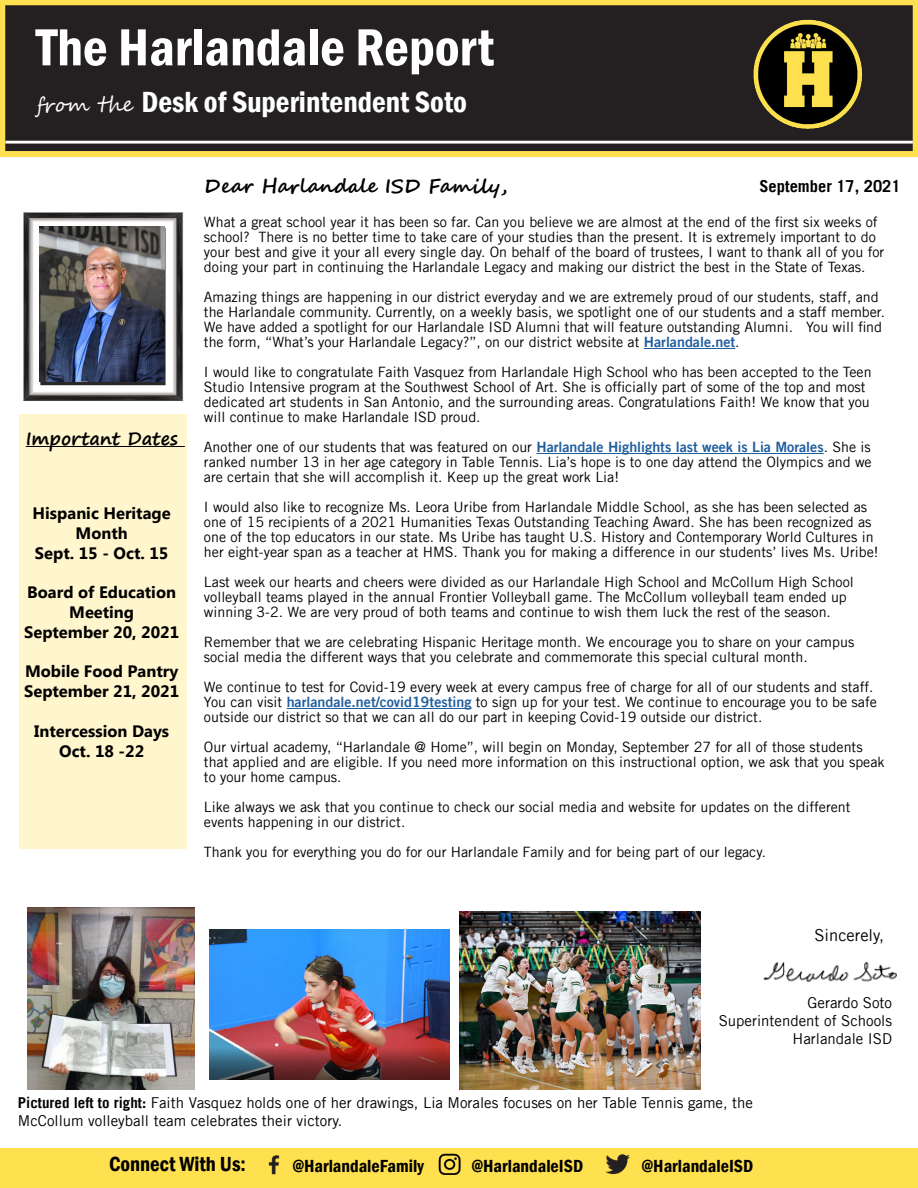
<style>
.page{position:relative;width:918px;height:1188px;background:#fff}
.page>*{position:absolute;margin:0;border:0;box-sizing:border-box;transform-origin:0 0}
.t1{font:600 condensed 54px "Franklin Gothic";color:#fff}
.t2{font:600 condensed 30px "Franklin Gothic";color:#fff}
.t3{font:600 condensed 21px "Franklin Gothic";color:#000}
.t4{font:700 19.5px "Segoe Script";color:#000}
.t5{font:600 condensed 18px "Franklin Gothic";color:#000}
.t6{font:700 18px "Segoe Print";color:#000}
.t7{font:700 16.5px/19.8px "Microsoft New Tai Lue";color:#000;text-align:center}
.t8{font:700 16.5px "Trade Gothic LT";color:#000}
.t9{font:16.5px "Trade Gothic LT";color:#000}
.t10{font:15px/18px "Trade Gothic LT";color:#000}
.t11{font:14.25px/15px "Trade Gothic LT";color:#000}
.s1{font-family:"Segoe Script";font-weight:400;font-stretch:normal;font-size:21px}
.s2{font-family:"Trade Gothic LT Bold Two";color:#215e9e}
.s3{font-weight:700}
</style>
<div class="page">
<hr style="left:644px;top:348px;width:91px;height:1px;background:#215e9e">
<hr style="left:536px;top:453px;width:288px;height:1px;background:#215e9e">
<hr style="left:287px;top:708px;width:185px;height:1px;background:#215e9e">
<div style="left:19px;top:414px;width:168px;height:435px;background:#fff6cd"></div>
<img style="left:23px;top:212px;width:161px;height:189px">
<div style="left:2px;top:2px;width:914px;height:152px;background:#242021"></div>
<div style="left:0;top:0;width:918px;height:157px;border:6px solid #ffe14f"></div>
<div style="left:5px;top:141px;width:908px;height:3px;border:2px solid #fff"></div>
<img style="left:753px;top:19px;width:110px;height:110px">
<div style="left:0;top:1148px;width:918px;height:40px;background:#ffe14f"></div>
<img style="left:606px;top:1154px;width:24px;height:21px">
<img style="left:268px;top:1155px;width:12px;height:20px">
<img style="left:438px;top:1153px;width:23px;height:21px">
<hr style="left:26px;top:446px;width:159px;height:1px;background:#000">
<img style="left:39px;top:227px;width:125px;height:154px">
<img style="left:764px;top:961px;width:133px;height:21px">
<img style="left:27px;top:907px;width:168px;height:182px">
<img style="left:210px;top:929px;width:239px;height:150px">
<img style="left:459px;top:912px;width:241px;height:177px">
<h1 class="t1" style="left:36px;top:11px;width:459px">The Harlandale Report</h1>
<h2 class="t2" style="left:36px;top:82px;width:433px"><span class="s1">from the</span> Desk of Superintendent Soto</h2>
<p class="t6" style="left:26px;top:422px;width:153px">Important Dates</p>
<p class="t7" style="left:33px;top:505px;width:140px">Hispanic Heritage<br>Month<br>Sept. 15 - Oct. 15</p>
<p class="t7" style="left:24px;top:584px;width:157px">Board of Education<br>Meeting<br>September 20, 2021</p>
<p class="t7" style="left:24px;top:663px;width:157px;text-align:left">Mobile Food Pantry<br>September 21, 2021</p>
<p class="t7" style="left:34px;top:722px;width:136px">Intercession Days<br>Oct. 18 -22</p>
<h3 class="t4" style="left:204px;top:170px;width:305px">Dear Harlandale ISD Family,</h3>
<p class="t11" style="left:204px;top:214px;width:682px">What a great school year it has been so far. Can you believe we are almost at the end of the first six weeks of school? There is no better time to take care of your studies than the present. It is extremely important to do your best and give it your all every single day. On behalf of the board of trustees, I want to thank all of you for doing your part in continuing the Harlandale Legacy and making our district the best in the State of Texas.</p>
<p class="t11" style="left:204px;top:289px;width:683px">Amazing things are happening in our district everyday and we are extremely proud of our students, staff, and the Harlandale community. Currently, on a weekly basis, we spotlight one of our students and a staff member.<br>We have added a spotlight for our Harlandale ISD Alumni that will feature outstanding Alumni. You will find the form, “What’s your Harlandale Legacy?”, on our district website at <span class="s2">Harlandale.net</span>.</p>
<p class="t11" style="left:204px;top:364px;width:669px">I would like to congratulate Faith Vasquez from Harlandale High School who has been accepted to the Teen Studio Intensive program at the Southwest School of Art. She is officially part of some of the top and most dedicated art students in San Antonio, and the surrounding areas. Congratulations Faith! We know that you will continue to make Harlandale ISD proud.</p>
<p class="t11" style="left:204px;top:439px;width:669px;text-align:justify">Another one of our students that was featured on our <span class="s2">Harlandale Highlights last week is Lia Morales</span>. She is ranked number 13 in her age category in Table Tennis. Lia’s hope is to one day attend the Olympics and we are certain that she will accomplish it. Keep up the great work Lia!</p>
<p class="t11" style="left:204px;top:499px;width:676px">I would also like to recognize Ms. Leora Uribe from Harlandale Middle School, as she has been selected as one of 15 recipients of a 2021 Humanities Texas Outstanding Teaching Award. She has been recognized as one of the top educators in our state. Ms Uribe has taught U.S. History and Contemporary World Cultures in her eight-year span as a teacher at HMS. Thank you for making a difference in our students’ lives Ms. Uribe!</p>
<p class="t11" style="left:204px;top:574px;width:651px">Last week our hearts and cheers were divided as our Harlandale High School and McCollum High School volleyball teams played in the annual Frontier Volleyball game. The McCollum volleyball team ended up winning 3-2. We are very proud of both teams and continue to wish them luck the rest of the season.</p>
<p class="t11" style="left:204px;top:634px;width:652px">Remember that we are celebrating Hispanic Heritage month. We encourage you to share on your campus social media the different ways that you celebrate and commemorate this special cultural month.</p>
<p class="t11" style="left:204px;top:679px;width:674px">We continue to test for Covid-19 every week at every campus free of charge for all of our students and staff.<br>You can visit <span class="s2">harlandale.net/covid19testing</span> to sign up for your test. We continue to encourage you to be safe outside our district so that we can all do our part in keeping Covid-19 outside our district.</p>
<p class="t11" style="left:204px;top:739px;width:682px">Our virtual academy, “Harlandale @ Home”, will begin on Monday, September 27 for all of those students that applied and are eligible. If you need more information on this instructional option, we ask that you speak to your home campus.</p>
<p class="t11" style="left:204px;top:799px;width:648px">Like always we ask that you continue to check our social media and website for updates on the different events happening in our district.</p>
<p class="t11" style="left:204px;top:844px;width:564px">Thank you for everything you do for our Harlandale Family and for being part of our legacy.</p>
<p class="t8" style="left:759px;top:176px;width:143px">September 17, 2021</p>
<p class="t9" style="left:815px;top:925px;width:71px">Sincerely,</p>
<p class="t10" style="left:719px;top:994px;width:175px;text-align:right">Gerardo Soto<br>Superintendent of Schools<br>Harlandale ISD</p>
<p class="t10" style="left:18px;top:1094px;width:737px"><span class="s3">Pictured left to right:</span> Faith Vasquez holds one of her drawings, Lia Morales focuses on her Table Tennis game, the<br>McCollum volleyball team celebrates their victory.</p>
<h3 class="t3" style="left:109px;top:1150px;width:138px">Connect With Us:</h3>
<p class="t5" style="left:293px;top:1154px;width:132px">@HarlandaleFamily</p>
<p class="t5" style="left:472px;top:1154px;width:113px">@HarlandaleISD</p>
<p class="t5" style="left:642px;top:1154px;width:113px">@HarlandaleISD</p>
</div>
